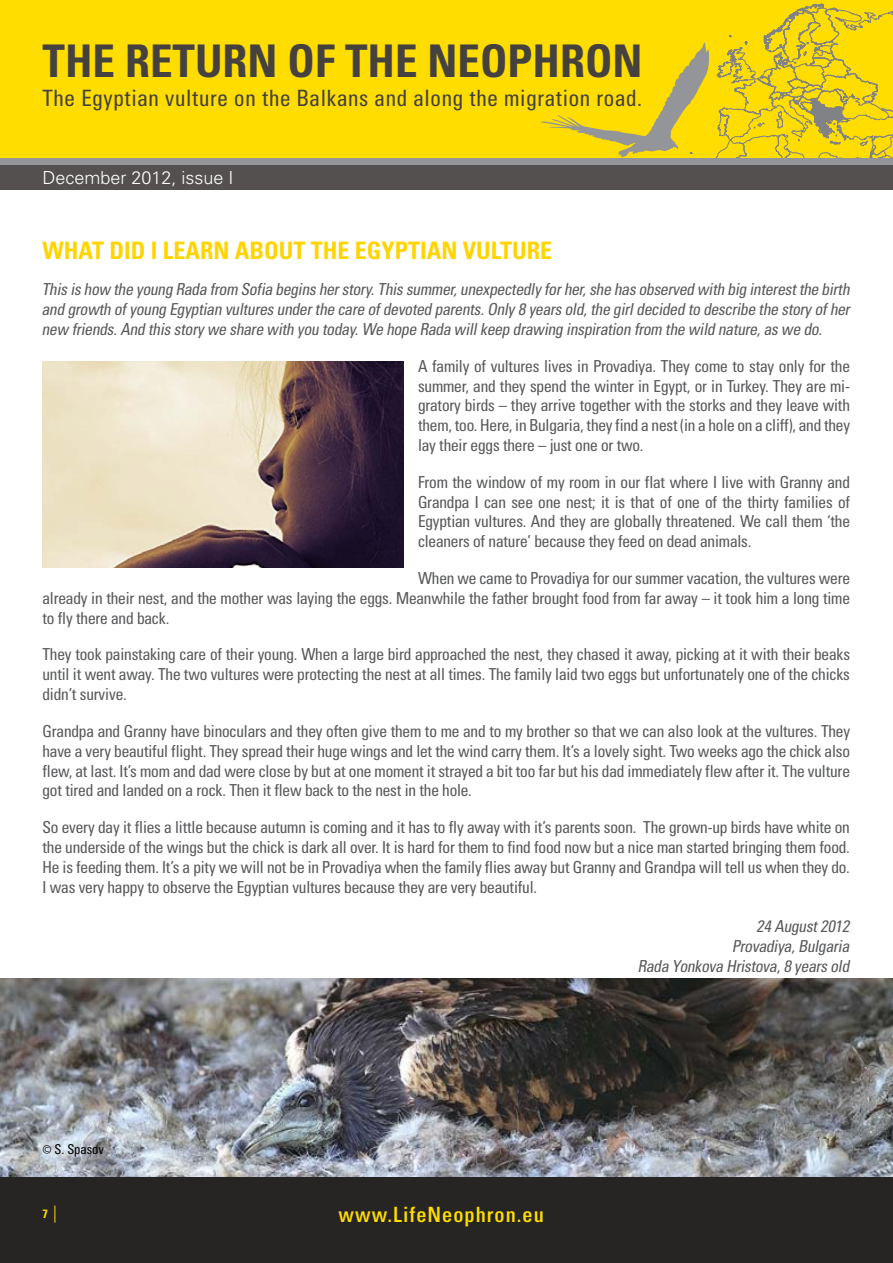
<style>
.page{position:relative;width:893px;height:1263px;background:#fff}
.page>*{position:absolute;margin:0;border:0;box-sizing:border-box;transform-origin:0 0}
.t1{font:700 45px "SP Universus Cond";color:#44413f}
.t2{font:700 24px "SP Universus Cond";color:#ffd400}
.t3{font:22.5px "SP Universus Cond";letter-spacing:.03em;color:#44413f}
.t4{font:600 21px "SP Universus Cond";letter-spacing:.05em;color:#fd0}
.t5{font:300 18px "SP Universus";color:#fff}
.t6{font:16.5px/19.8px "SP Universus Cond";letter-spacing:-.01em;color:#58595b;text-align:justify}
.t7{font:italic 16.5px/19.8px "SP Universus Cond";letter-spacing:-.01em;color:#58595b;text-align:justify}
.t8{font:13.5px "SP Universus Cond";color:#000}
.t9{font:700 12px "SP Universus Cond";color:#fd0}
.s1{font-family:"Myriad Pro"}
</style>
<div class="page">
<img style="left:0;top:978px;width:893px;height:200px">
<div style="left:0;top:0;width:893px;height:190px;background:#fd0"></div>
<div style="left:0;top:1178px;width:893px;height:85px;background:#272524"></div>
<svg style="left:0;top:159px;width:539px;height:7px;background:#8a8b8d"></svg>
<div style="left:0;top:166px;width:893px;height:24px;background:#54504f"></div>
<svg style="left:539px;top:3px;width:354px;height:163px"></svg>
<img style="left:43px;top:361px;width:361px;height:206px">
<svg style="left:55px;top:1205px;width:1px;height:17px"></svg>
<h1 class="t1" style="left:43px;top:35px;width:602px">THE RETURN OF THE NEOPHRON</h1>
<h3 class="t3" style="left:43px;top:85px;width:601px">The Egyptian vulture on the Balkans and along the migration road.</h3>
<p class="t5" style="left:43px;top:167px;width:193px">December 2012, issue I</p>
<h2 class="t2" style="left:43px;top:236px;width:222px">WHAT DID I LEARN ABOUT</h2>
<h2 class="t2" style="left:311px;top:236px;width:14px">THE</h2>
<h2 class="t2" style="left:355px;top:236px;width:160px">EGYPTIAN VULTURE</h2>
<p class="t7" style="left:43px;top:280px;width:809px">This is how the young Rada from Sofia begins her story. This summer, unexpectedly for her, she has observed with big interest the birth and growth of young Egyptian vultures under the care of devoted parents. Only 8 years old, the girl decided to describe the story of her new friends. And this story we share with you today. We hope Rada will keep drawing inspiration from the wild nature, as we do.</p>
<p class="t6" style="left:418px;top:356px;width:434px">A family of vultures lives in Provadiya. They come to stay only for the summer, and they spend the winter in Egypt, or in Turkey. They are mi&shy;gratory birds – they arrive together with the storks and they leave with them, too. Here, in Bulgaria, they find a nest (in a hole on a cliff), and they lay their eggs there – just one or two.</p>
<p class="t6" style="left:418px;top:472px;width:434px">From the window of my room in our flat where I live with Granny and Grandpa I can see one nest; it is that of one of the thirty families of Egyptian vultures. And they are globally threatened. We call them ‘the cleaners of nature’ because they feed on dead animals.</p>
<p class="t6" style="left:43px;top:568px;width:809px;text-indent:375px">When we came to Provadiya for our summer vacation, the vultures were already in their nest, and the mother was laying the eggs. Meanwhile the father brought food from far away – it took him a long time to fly there and back.</p>
<p class="t6" style="left:43px;top:645px;width:809px">They took painstaking care of their young. When a large bird approached the nest, they chased it away, picking at it with their beaks until it went away. The two vultures were protecting the nest at all times. The family laid two eggs but unfortunately one of the chicks didn’t survive.</p>
<p class="t6" style="left:43px;top:721px;width:809px">Grandpa and Granny have binoculars and they often give them to me and to my brother so that we can also look at the vultures. They have a very beautiful flight. They spread their huge wings and let the wind carry them. It’s a lovely sight. Two weeks ago the chick also flew, at last. It’s mom and dad were close by but at one moment it strayed a bit too far but his dad immediately flew after it. The vulture got tired and landed on a rock. Then it flew back to the nest in the hole.</p>
<p class="t6" style="left:43px;top:817px;width:809px">So every day it flies a little because autumn is coming and it has to fly away with it’s parents soon. The grown-up birds have white on the underside of the wings but the chick is dark all over. It is hard for them to find food now but a nice man started bringing them food.<br>He is feeding them. It’s a pity we will not be in Provadiya when the family flies away but Granny and Grandpa will tell us when they do.<br>I was very happy to observe the Egyptian vultures because they are very beautiful.</p>
<p class="t7" style="left:638px;top:916px;width:213px;text-align:right">24 August 2012<br>Provadiya, Bulgaria<br>Rada Yonkova Hristova, 8 years old</p>
<p class="t8" style="left:43px;top:1141px;width:63px"><span class="s1">©</span> S. Spasov</p>
<p class="t9" style="left:43px;top:1207px;width:7px">7</p>
<p class="t4" style="left:338px;top:1202px;width:207px">www.LifeNeophron.eu</p>
</div>
